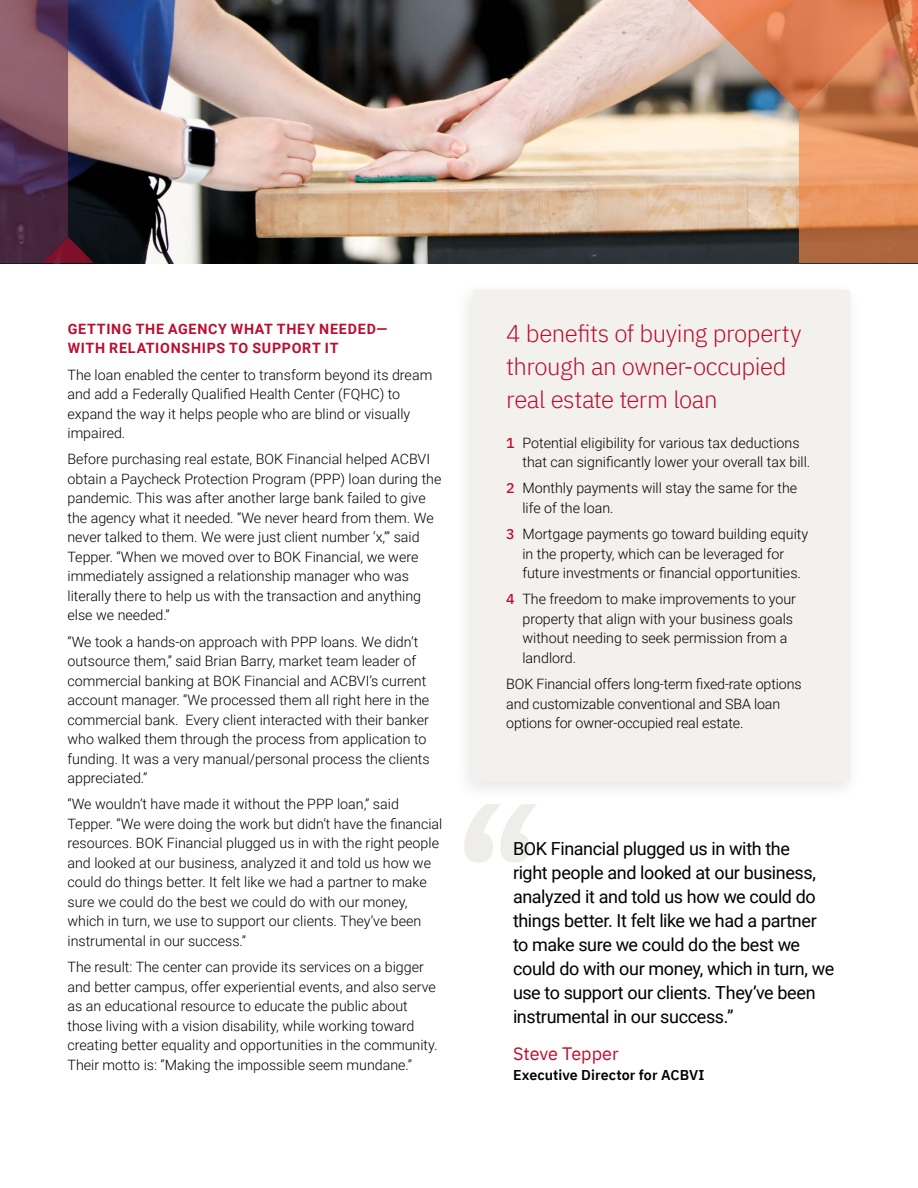
<style>
.page{position:relative;width:918px;height:1188px;background:#fff}
.page>*{position:absolute;margin:0;border:0;box-sizing:border-box;transform-origin:0 0}
.t1{font:300 24px/33px "IBM Plex Sans";letter-spacing:-.02em;color:#b90e31}
.t2{font:18px/24px "Roboto";letter-spacing:-.02em;color:#000}
.t3{font:18px "IBM Plex Sans";color:#b90e31}
.t4{font:300 14.25px/19.5px "Roboto";color:#000}
.t5{font:700 14.25px/19.5px "Roboto";letter-spacing:.05em;color:#b90e31}
.t6{font:600 14.25px "IBM Plex Sans";letter-spacing:.005em;color:#000}
.s1{font-family:"IBM Plex Sans";font-weight:500;color:#b90e31}
</style>
<div class="page">
<img style="left:0;top:0;width:918px;height:263px">
<div style="left:454px;top:280px;width:409px;height:522px;background:#fafafa"></div>
<div style="left:473px;top:290px;width:377px;height:492px;background:#f3f1ee;border-radius:3px"></div>
<svg style="left:496px;top:0;width:303px;height:112px"></svg>
<img style="left:0;top:0;width:371px;height:262px">
<svg style="left:799px;top:0;width:119px;height:262px"></svg>
<svg style="left:464px;top:804px;width:73px;height:59px"></svg>
<p class="t5" style="left:68px;top:319px;width:321px">GETTING THE AGENCY WHAT THEY NEEDED—<br>WITH RELATIONSHIPS TO SUPPORT IT</p>
<p class="t4" style="left:67px;top:364px;width:366px">The loan enabled the center to transform beyond its dream and add a Federally Qualified Health Center (FQHC) to expand the way it helps people who are blind or visually impaired.</p>
<p class="t4" style="left:67px;top:449px;width:375px">Before purchasing real estate, BOK Financial helped ACBVI obtain a Paycheck Protection Program (PPP) loan during the pandemic. This was after another large bank failed to give the agency what it needed. “We never heard from them. We never talked to them. We were just client number ‘x,’” said Tepper. “When we moved over to BOK Financial, we were immediately assigned a relationship manager who was literally there to help us with the transaction and anything else we needed.”</p>
<p class="t4" style="left:67px;top:631px;width:364px">“We took a hands-on approach with PPP loans. We didn’t outsource them,” said Brian Barry, market team leader of commercial banking at BOK Financial and ACBVI’s current account manager. “We processed them all right here in the commercial bank. Every client interacted with their banker who walked them through the process from application to funding. It was a very manual/personal process the clients appreciated.”</p>
<p class="t4" style="left:67px;top:794px;width:376px">“We wouldn’t have made it without the PPP loan,” said Tepper. “We were doing the work but didn’t have the financial resources. BOK Financial plugged us in with the right people and looked at our business, analyzed it and told us how we could do things better. It felt like we had a partner to make sure we could do the best we could do with our money, which in turn, we use to support our clients. They’ve been instrumental in our success.”</p>
<p class="t4" style="left:67px;top:957px;width:372px">The result: The center can provide its services on a bigger and better campus, offer experiential events, and also serve as an educational resource to educate the public about those living with a vision disability, while working toward creating better equality and opportunities in the community.<br>Their motto is: “Making the impossible seem mundane.”</p>
<h1 class="t1" style="left:506px;top:315px;width:297px">4 benefits of buying property through an owner-occupied real estate term loan</h1>
<p class="t4" style="left:522px;top:432px;width:289px;text-indent:-16px"><span class="s1">1</span> Potential eligibility for various tax deductions that can significantly lower your overall tax bill.</p>
<p class="t4" style="left:522px;top:478px;width:276px;text-indent:-16px"><span class="s1">2</span> Monthly payments will stay the same for the life of the loan.</p>
<p class="t4" style="left:522px;top:524px;width:287px;text-indent:-16px"><span class="s1">3</span> Mortgage payments go toward building equity in the property, which can be leveraged for future investments or financial opportunities.</p>
<p class="t4" style="left:522px;top:589px;width:275px;text-indent:-16px"><span class="s1">4</span> The freedom to make improvements to your property that align with your business goals without needing to seek permission from a landlord.</p>
<p class="t4" style="left:506px;top:674px;width:297px">BOK Financial offers long-term fixed-rate options and customizable conventional and SBA loan options for owner-occupied real estate.</p>
<p class="t2" style="left:513px;top:836px;width:323px">BOK Financial plugged us in with the<br>right people and looked at our business, analyzed it and told us how we could do things better. It felt like we had a partner to make sure we could do the best we could do with our money, which in turn, we use to support our clients. They’ve been instrumental in our success.”</p>
<p class="t3" style="left:513px;top:1040px;width:107px">Steve Tepper</p>
<p class="t6" style="left:513px;top:1064px;width:193px">Executive Director for ACBVI</p>
</div>
